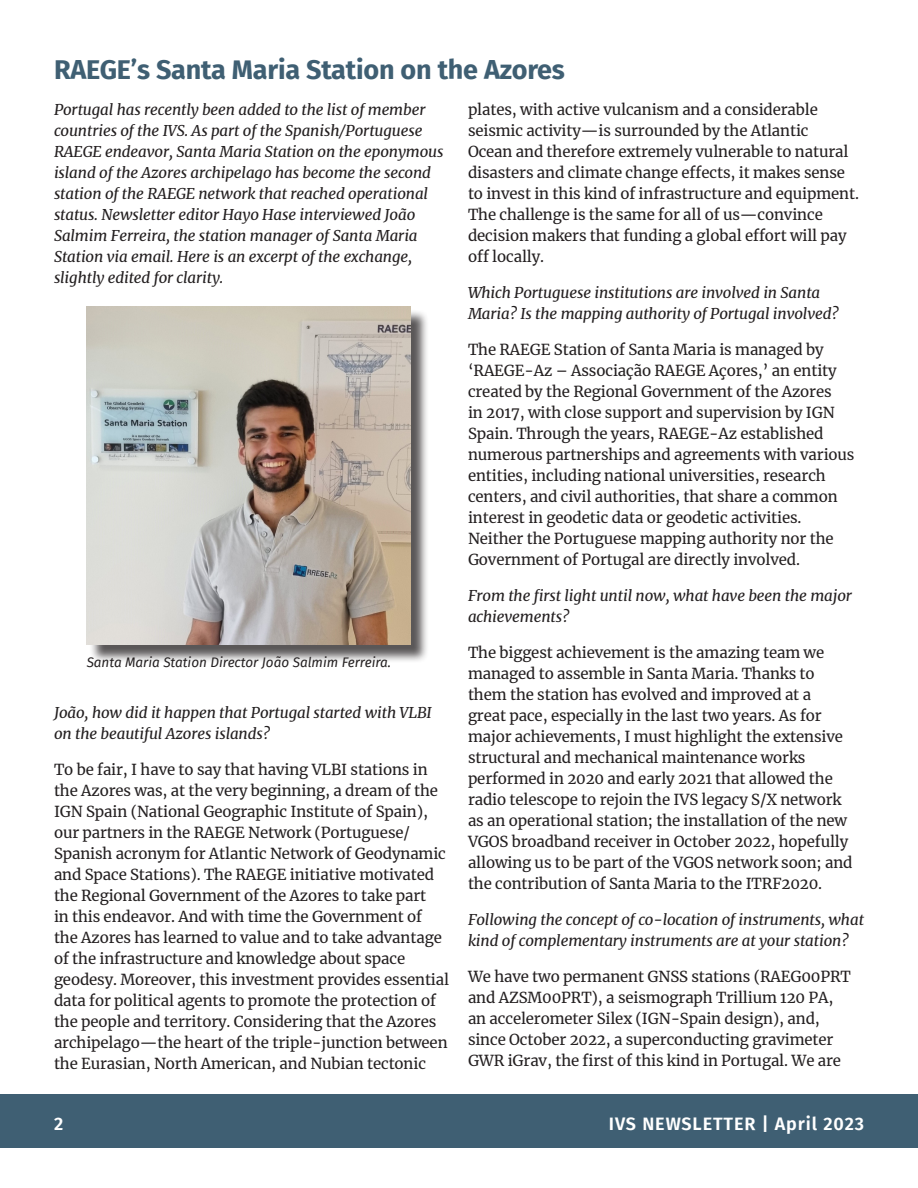
<style>
.page{position:relative;width:918px;height:1188px;background:#fff}
.page>*{position:absolute;margin:0;border:0;box-sizing:border-box;transform-origin:0 0}
.H1__heading__blue{font:700 27px "Fira Sans";letter-spacing:-.01em;color:#3f5f73}
.t1{font:600 18px "Fira Sans";letter-spacing:.05em;color:#fff}
.article_text_basic{font:15px/21px "Merriweather";letter-spacing:-.01em;color:#231f20}
.article_text_basic-2{font:italic 15px/21px "Merriweather";letter-spacing:-.01em;color:#231f20}
.caption_photo{font:italic 13.5px "Fira Sans";color:#231f20}
</style>
<div class="page">
<div style="left:0;top:1094px;width:918px;height:54px;background:#3f5f73"></div>
<div style="left:89px;top:309px;width:340px;height:355px;background:#231f20;opacity:.75"></div>
<img style="left:87px;top:307px;width:323px;height:338px">
<p class="H1__heading__blue" style="left:54px;top:47px;width:512px">RAEGE’s Santa Maria Station on the Azores</p>
<p class="article_text_basic-2" style="left:54px;top:99px;width:391px">Portugal has recently been added to the list of member countries of the IVS. As part of the Spanish/Portuguese RAEGE endeavor, Santa Maria Station on the eponymous island of the Azores archipelago has become the second station of the RAEGE network that reached operational status. Newsletter editor Hayo Hase interviewed João Salmim Ferreira, the station manager of Santa Maria Station via email. Here is an excerpt of the exchange, slightly edited for clarity.</p>
<p class="article_text_basic" style="left:468px;top:99px;width:392px">plates, with active vulcanism and a considerable seismic activity—is surrounded by the Atlantic<br>Ocean and therefore extremely vulnerable to natural disasters and climate change effects, it makes sense to invest in this kind of infrastructure and equipment.<br>The challenge is the same for all of us—convince decision makers that funding a global effort will pay off locally.</p>
<p class="article_text_basic-2" style="left:468px;top:282px;width:372px">Which Portuguese institutions are involved in Santa<br>Maria? Is the mapping authority of Portugal involved?</p>
<p class="article_text_basic" style="left:468px;top:339px;width:388px">The RAEGE Station of Santa Maria is managed by ‘RAEGE-Az – Associação RAEGE Açores,’ an entity created by the Regional Government of the Azores<br>in 2017, with close support and supervision by IGN Spain. Through the years, RAEGE-Az established numerous partnerships and agreements with various entities, including national universities, research centers, and civil authorities, that share a common interest in geodetic data or geodetic activities.<br>Neither the Portuguese mapping authority nor the Government of Portugal are directly involved.</p>
<p class="article_text_basic-2" style="left:468px;top:585px;width:386px">From the first light until now, what have been the major achievements?</p>
<p class="article_text_basic" style="left:468px;top:642px;width:386px">The biggest achievement is the amazing team we managed to assemble in Santa Maria. Thanks to them the station has evolved and improved at a great pace, especially in the last two years. As for major achievements, I must highlight the extensive structural and mechanical maintenance works performed in 2020 and early 2021 that allowed the radio telescope to rejoin the IVS legacy S/X network as an operational station; the installation of the new VGOS broadband receiver in October 2022, hopefully allowing us to be part of the VGOS network soon; and the contribution of Santa Maria to the ITRF2020.</p>
<p class="article_text_basic-2" style="left:468px;top:909px;width:398px">Following the concept of co-location of instruments, what kind of complementary instruments are at your station?</p>
<p class="article_text_basic" style="left:468px;top:966px;width:384px">We have two permanent GNSS stations (RAEG00PRT and AZSM00PRT), a seismograph Trillium 120 PA, an accelerometer Silex (IGN-Spain design), and, since October 2022, a superconducting gravimeter GWR iGrav, the first of this kind in Portugal. We are</p>
<p class="caption_photo" style="left:87px;top:652px;width:306px">Santa Maria Station Director João Salmim Ferreira.</p>
<p class="article_text_basic-2" style="left:54px;top:702px;width:379px">João, how did it happen that Portugal started with VLBI on the beautiful Azores islands?</p>
<p class="article_text_basic" style="left:54px;top:759px;width:397px">To be fair, I have to say that having VLBI stations in the Azores was, at the very beginning, a dream of the IGN Spain (National Geographic Institute of Spain), our partners in the RAEGE Network (Portuguese/ Spanish acronym for Atlantic Network of Geodynamic and Space Stations). The RAEGE initiative motivated the Regional Government of the Azores to take part<br>in this endeavor. And with time the Government of the Azores has learned to value and to take advantage of the infrastructure and knowledge about space geodesy. Moreover, this investment provides essential data for political agents to promote the protection of the people and territory. Considering that the Azores archipelago—the heart of the triple-junction between the Eurasian, North American, and Nubian tectonic</p>
<p class="t1" style="left:54px;top:1109px;width:11px">2</p>
<p class="t1" style="left:609px;top:1109px;width:257px">IVS NEWSLETTER | April 2023</p>
</div>
